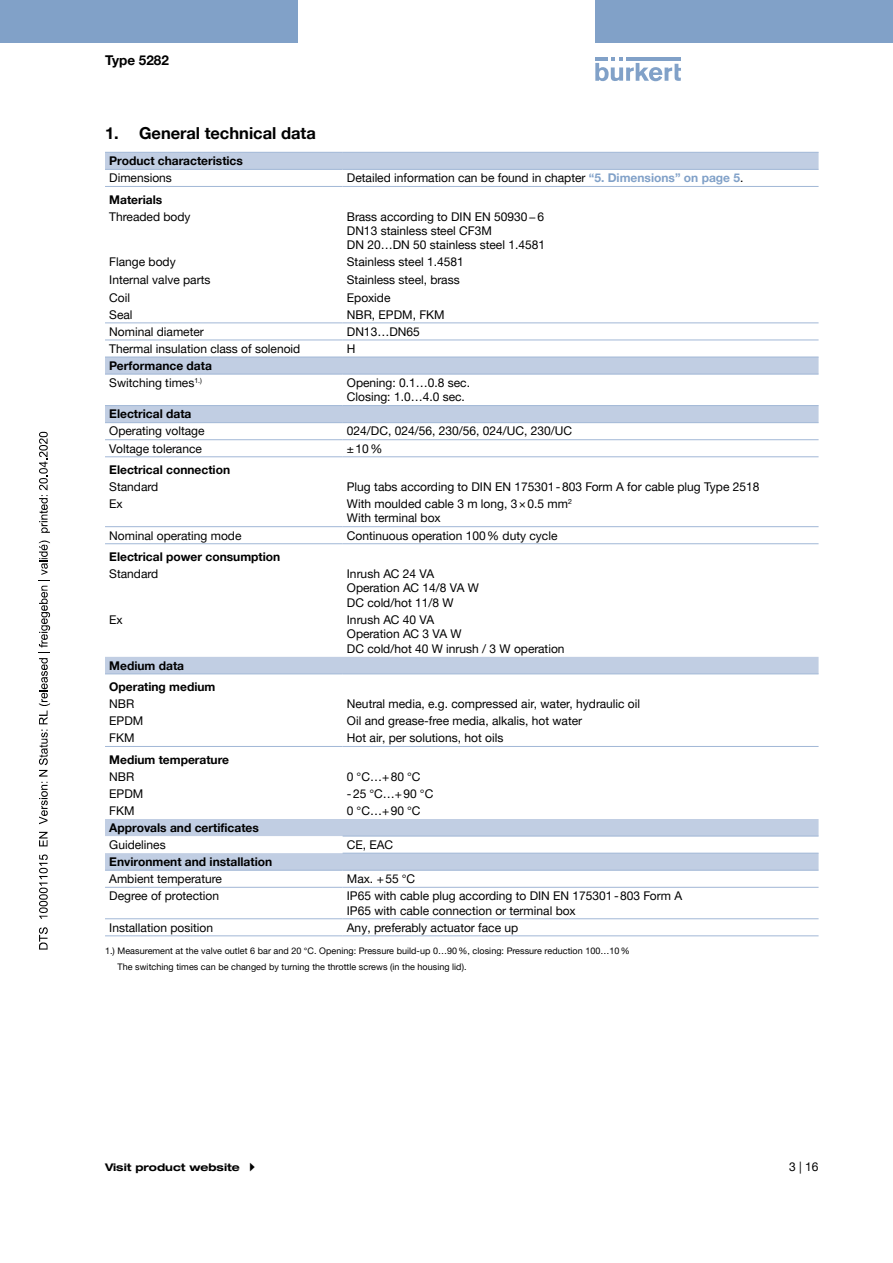
<style>
.page{position:relative;width:893px;height:1263px;background:#fff}
.page>*{position:absolute;margin:0;border:0;box-sizing:border-box;transform-origin:0 0}
.t1{font:700 16.5px "Helvetica Neue LTW1 G";color:#000}
.t2{font:700 13.5px "Helvetica Neue LTW1 G";color:#000}
.t3{font:12px/14.4px "Helvetica Neue LTW1 G";color:#000}
.t4{font:700 12px/17.1px "Helvetica Neue LTW1 G";color:#000}
.t5{font:700 expanded 10.5px "Helvetica Neue LTW1 G";color:#000}
.t6{font:9px/15.8px "Helvetica Neue LTW1 G";letter-spacing:.005em;color:#000}
.s1{font-weight:700;color:#81a1c8}
.s2{font-weight:400}
</style>
<div class="page">
<svg style="left:595px;top:57px;width:86px;height:24px"></svg>
<hr style="left:626px;top:57px;width:55px;height:4px;background:#81a1c8">
<div style="left:0;top:0;width:298px;height:42px;background:#81a1c8"></div>
<div style="left:595px;top:0;width:298px;height:42px;background:#81a1c8"></div>
<svg style="left:105px;top:153px;width:714px;height:717px"></svg>
<hr style="left:105px;top:405px;width:238px;height:1px;background:#a1b7d6">
<hr style="left:105px;top:870px;width:238px;height:1px;background:#a1b7d6">
<hr style="left:343px;top:870px;width:476px;height:1px;background:#a1b7d6">
<hr style="left:105px;top:935px;width:238px;height:1px;background:#a1b7d6">
<hr style="left:343px;top:935px;width:476px;height:1px;background:#a1b7d6">
<hr style="left:105px;top:422px;width:238px;height:1px;background:#a1b7d6">
<hr style="left:105px;top:439px;width:238px;height:1px;background:#a1b7d6">
<hr style="left:105px;top:169px;width:238px;height:1px;background:#a1b7d6">
<hr style="left:343px;top:169px;width:476px;height:1px;background:#a1b7d6">
<hr style="left:105px;top:374px;width:238px;height:1px;background:#a1b7d6">
<hr style="left:343px;top:374px;width:476px;height:1px;background:#a1b7d6">
<hr style="left:105px;top:323px;width:238px;height:1px;background:#a1b7d6">
<hr style="left:343px;top:323px;width:476px;height:1px;background:#a1b7d6">
<hr style="left:105px;top:340px;width:238px;height:1px;background:#a1b7d6">
<hr style="left:343px;top:340px;width:476px;height:1px;background:#a1b7d6">
<hr style="left:105px;top:526px;width:238px;height:1px;background:#a1b7d6">
<hr style="left:343px;top:526px;width:476px;height:1px;background:#a1b7d6">
<hr style="left:105px;top:543px;width:238px;height:1px;background:#a1b7d6">
<hr style="left:343px;top:543px;width:476px;height:1px;background:#a1b7d6">
<hr style="left:105px;top:186px;width:238px;height:1px;background:#a1b7d6">
<hr style="left:343px;top:186px;width:476px;height:1px;background:#a1b7d6">
<hr style="left:105px;top:674px;width:238px;height:1px;background:#a1b7d6">
<hr style="left:343px;top:674px;width:476px;height:1px;background:#a1b7d6">
<hr style="left:105px;top:746px;width:238px;height:1px;background:#a1b7d6">
<hr style="left:343px;top:746px;width:476px;height:1px;background:#a1b7d6">
<hr style="left:105px;top:357px;width:238px;height:1px;background:#a1b7d6">
<hr style="left:343px;top:357px;width:476px;height:1px;background:#a1b7d6">
<hr style="left:105px;top:152px;width:238px;height:1px;background:#a1b7d6">
<hr style="left:343px;top:152px;width:476px;height:1px;background:#a1b7d6">
<hr style="left:343px;top:439px;width:476px;height:1px;background:#a1b7d6">
<hr style="left:105px;top:456px;width:238px;height:1px;background:#a1b7d6">
<hr style="left:343px;top:456px;width:476px;height:1px;background:#a1b7d6">
<hr style="left:105px;top:887px;width:238px;height:1px;background:#a1b7d6">
<hr style="left:343px;top:887px;width:476px;height:1px;background:#a1b7d6">
<hr style="left:105px;top:918px;width:238px;height:1px;background:#a1b7d6">
<hr style="left:343px;top:918px;width:476px;height:1px;background:#a1b7d6">
<hr style="left:343px;top:853px;width:476px;height:1px;background:#a1b7d6">
<hr style="left:343px;top:405px;width:476px;height:1px;background:#a1b7d6">
<hr style="left:343px;top:422px;width:476px;height:1px;background:#a1b7d6">
<hr style="left:343px;top:836px;width:476px;height:1px;background:#a1b7d6">
<svg style="left:39px;top:927px;width:9px;height:22px"></svg>
<svg style="left:39px;top:854px;width:9px;height:65px"></svg>
<svg style="left:39px;top:832px;width:9px;height:14px"></svg>
<svg style="left:39px;top:782px;width:9px;height:42px"></svg>
<svg style="left:39px;top:540px;width:11px;height:236px"></svg>
<svg style="left:39px;top:432px;width:11px;height:101px"></svg>
<p class="t2" style="left:105px;top:52px;width:65px">Type 5282</p>
<h1 class="t1" style="left:105px;top:123px;width:212px">1. General technical data</h1>
<p class="t4" style="left:109px;top:152px;width:135px">Product characteristics</p>
<p class="t3" style="left:109px;top:171px;width:64px">Dimensions</p>
<p class="t3" style="left:347px;top:171px;width:398px">Detailed information can be found in chapter <span class="s1">“5. Dimensions” on page 5</span>.</p>
<p class="t4" style="left:109px;top:191px;width:55px">Materials</p>
<p class="t3" style="left:109px;top:209px;width:83px">Threaded body</p>
<p class="t3" style="left:347px;top:209px;width:200px">Brass according to DIN EN 50930−6<br>DN13 stainless steel CF3M<br>DN 20…DN 50 stainless steel 1.4581</p>
<p class="t3" style="left:109px;top:255px;width:68px">Flange body</p>
<p class="t3" style="left:347px;top:255px;width:118px">Stainless steel 1.4581</p>
<p class="t3" style="left:109px;top:272px;width:103px">Internal valve parts</p>
<p class="t3" style="left:347px;top:272px;width:114px">Stainless steel, brass</p>
<p class="t3" style="left:109px;top:290px;width:22px">Coil</p>
<p class="t3" style="left:347px;top:290px;width:45px">Epoxide</p>
<p class="t3" style="left:109px;top:307px;width:25px">Seal</p>
<p class="t3" style="left:347px;top:307px;width:99px">NBR, EPDM, FKM</p>
<p class="t3" style="left:109px;top:324px;width:96px">Nominal diameter</p>
<p class="t3" style="left:347px;top:324px;width:74px">DN13…DN65</p>
<p class="t3" style="left:109px;top:341px;width:193px">Thermal insulation class of solenoid</p>
<p class="t3" style="left:347px;top:341px;width:10px">H</p>
<p class="t4" style="left:109px;top:357px;width:104px">Performance data<br><span class="s2">Switching times</span><sup>1.)</sup></p>
<p class="t3" style="left:347px;top:375px;width:125px">Opening: 0.1…0.8 sec.<br>Closing: 1.0…4.0 sec.</p>
<p class="t4" style="left:109px;top:405px;width:84px">Electrical data</p>
<p class="t3" style="left:109px;top:424px;width:97px">Operating voltage</p>
<p class="t3" style="left:347px;top:424px;width:227px">024/DC, 024/56, 230/56, 024/UC, 230/UC</p>
<p class="t3" style="left:109px;top:441px;width:94px">Voltage tolerance</p>
<p class="t3" style="left:347px;top:441px;width:37px">±10%</p>
<p class="t4" style="left:109px;top:461px;width:122px">Electrical connection</p>
<p class="t3" style="left:109px;top:479px;width:51px">Standard</p>
<p class="t3" style="left:347px;top:479px;width:414px">Plug tabs according to DIN EN 175301-803 Form A for cable plug Type 2518</p>
<p class="t3" style="left:109px;top:496px;width:15px">Ex</p>
<p class="t3" style="left:347px;top:496px;width:227px">With moulded cable 3 m long, 3×0.5 mm<sup>2<br></sup>With terminal box</p>
<p class="t3" style="left:109px;top:528px;width:134px">Nominal operating mode</p>
<p class="t3" style="left:347px;top:528px;width:212px">Continuous operation 100% duty cycle</p>
<p class="t4" style="left:109px;top:548px;width:173px">Electrical power consumption</p>
<p class="t3" style="left:109px;top:566px;width:51px">Standard</p>
<p class="t3" style="left:347px;top:566px;width:134px">Inrush AC 24 VA<br>Operation AC 14/8 VA W<br>DC cold/hot 11/8 W</p>
<p class="t3" style="left:109px;top:612px;width:15px">Ex</p>
<p class="t3" style="left:347px;top:612px;width:219px">Inrush AC 40 VA<br>Operation AC 3 VA W<br>DC cold/hot 40 W inrush / 3 W operation</p>
<p class="t4" style="left:109px;top:655px;width:108px;line-height:21.3px">Medium data<br>Operating medium</p>
<p class="t3" style="left:109px;top:696px;width:27px">NBR</p>
<p class="t3" style="left:347px;top:696px;width:295px">Neutral media, e.g. compressed air, water, hydraulic oil</p>
<p class="t3" style="left:109px;top:714px;width:36px">EPDM</p>
<p class="t3" style="left:347px;top:714px;width:237px">Oil and grease-free media, alkalis, hot water</p>
<p class="t3" style="left:109px;top:731px;width:27px">FKM</p>
<p class="t3" style="left:347px;top:731px;width:158px">Hot air, per solutions, hot oils</p>
<p class="t4" style="left:109px;top:751px;width:121px">Medium temperature</p>
<p class="t3" style="left:109px;top:769px;width:27px">NBR</p>
<p class="t3" style="left:347px;top:769px;width:75px">0 °C…+80 °C</p>
<p class="t3" style="left:109px;top:786px;width:36px">EPDM</p>
<p class="t3" style="left:347px;top:786px;width:88px">-25 °C…+90 °C</p>
<p class="t3" style="left:109px;top:803px;width:27px">FKM</p>
<p class="t3" style="left:347px;top:803px;width:75px">0 °C…+90 °C</p>
<p class="t4" style="left:109px;top:819px;width:151px">Approvals and certificates</p>
<p class="t3" style="left:109px;top:837px;width:58px">Guidelines</p>
<p class="t3" style="left:347px;top:837px;width:48px">CE, EAC</p>
<p class="t4" style="left:109px;top:853px;width:164px">Environment and installation</p>
<p class="t3" style="left:109px;top:871px;width:114px">Ambient temperature</p>
<p class="t3" style="left:347px;top:871px;width:70px">Max. +55 °C</p>
<p class="t3" style="left:109px;top:889px;width:111px">Degree of protection</p>
<p class="t3" style="left:347px;top:889px;width:337px">IP65 with cable plug according to DIN EN 175301-803 Form A<br>IP65 with cable connection or terminal box</p>
<p class="t3" style="left:109px;top:920px;width:105px">Installation position</p>
<p class="t3" style="left:347px;top:920px;width:173px">Any, preferably actuator face up</p>
<p class="t6" style="left:118px;top:943px;width:514px;text-indent:-13px">1.) Measurement at the valve outlet 6 bar and 20 °C. Opening: Pressure build-up 0…90%, closing: Pressure reduction 100…10%<br>The switching times can be changed by turning the throttle screws (in the housing lid).</p>
<p class="t5" style="left:105px;top:1161px;width:136px">Visit product website</p>
<p class="t3" style="left:789px;top:1159px;width:31px">3 | 16</p>
</div>
